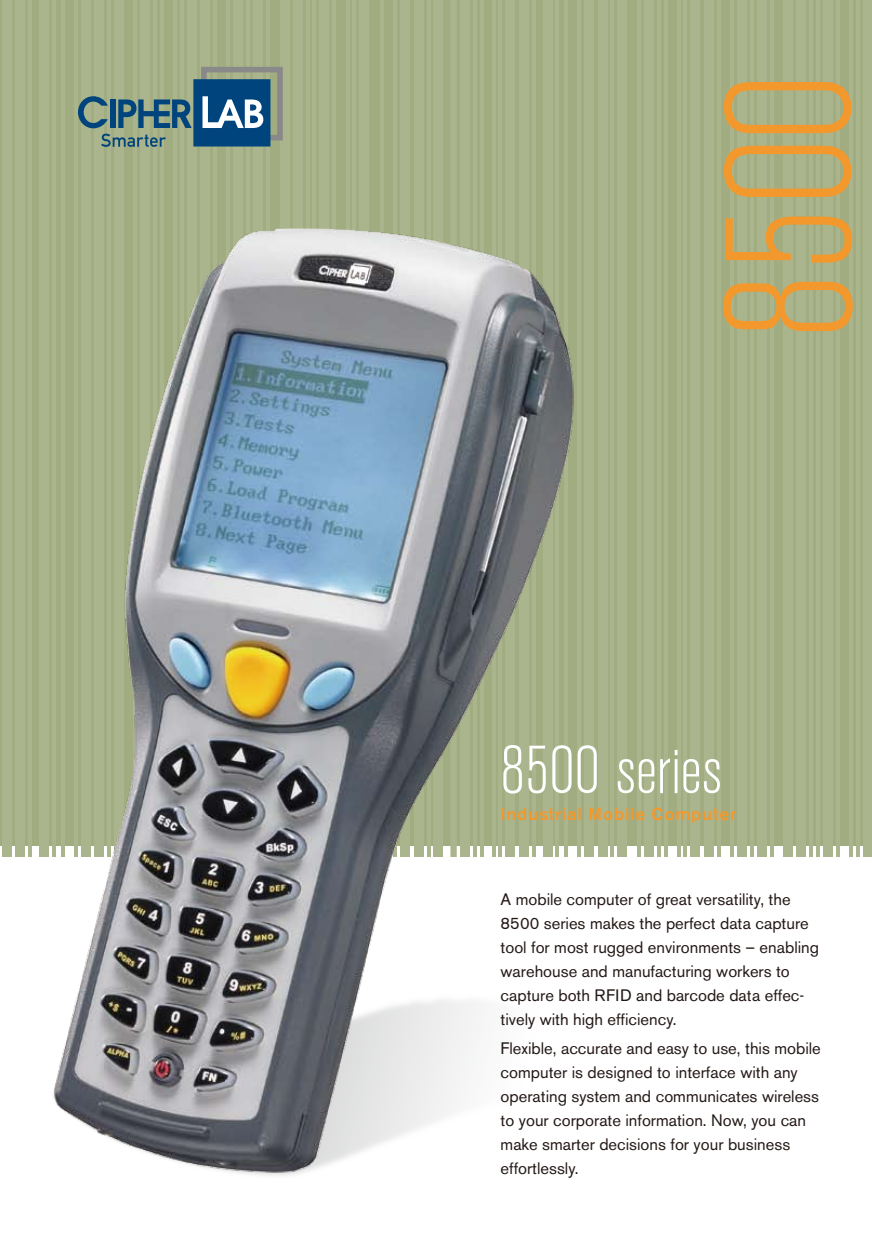
<style>
.page{position:relative;width:872px;height:1246px;background:#fff}
.page>*{position:absolute;margin:0;border:0;box-sizing:border-box;transform-origin:0 0}
.t1{font:300 condensed 180px "Akzidenz Grotesk BE";color:#f3982c}
.t2{font:300 condensed 67.5px "Akzidenz Grotesk BE";letter-spacing:.005em;color:#fff}
.t3{font:500 17.25px "Akzidenz Grotesk BE";letter-spacing:.05em;color:#f3982c}
.t4{font:16.5px/24px "Akzidenz Grotesk BE";color:#231815}
</style>
<div class="page">
<div style="left:0;top:0;width:872px;height:846px;background:#a1ad81"></div>
<hr style="left:480px;top:0;width:3px;height:901px;background:#abb58d">
<hr style="left:427px;top:0;width:3px;height:901px;background:#abb58d">
<div style="left:433px;top:0;width:10px;height:901px;background:#abb58d"></div>
<svg style="left:451px;top:0;width:5px;height:174px"></svg>
<hr style="left:473px;top:0;width:3px;height:901px;background:#abb58d">
<div style="left:460px;top:0;width:10px;height:901px;background:#abb58d"></div>
<hr style="left:380px;top:0;width:4px;height:901px;background:#abb58d">
<div style="left:400px;top:0;width:10px;height:901px;background:#abb58d"></div>
<hr style="left:394px;top:0;width:3px;height:901px;background:#abb58d">
<div style="left:413px;top:0;width:10px;height:901px;background:#abb58d"></div>
<hr style="left:332px;top:0;width:4px;height:901px;background:#abb58d">
<div style="left:319px;top:0;width:10px;height:901px;background:#abb58d"></div>
<hr style="left:346px;top:0;width:3px;height:901px;background:#abb58d">
<hr style="left:352px;top:0;width:4px;height:901px;background:#abb58d">
<div style="left:359px;top:0;width:10px;height:901px;background:#abb58d"></div>
<hr style="left:266px;top:0;width:4px;height:901px;background:#abb58d">
<div style="left:279px;top:0;width:10px;height:901px;background:#abb58d"></div>
<hr style="left:306px;top:0;width:3px;height:901px;background:#abb58d">
<hr style="left:312px;top:0;width:4px;height:901px;background:#abb58d">
<div style="left:293px;top:0;width:10px;height:901px;background:#abb58d"></div>
<hr style="left:213px;top:0;width:4px;height:901px;background:#abb58d">
<div style="left:233px;top:0;width:10px;height:901px;background:#abb58d"></div>
<hr style="left:226px;top:0;width:4px;height:901px;background:#abb58d">
<hr style="left:246px;top:0;width:4px;height:901px;background:#abb58d">
<div style="left:253px;top:0;width:10px;height:901px;background:#abb58d"></div>
<hr style="left:173px;top:0;width:4px;height:901px;background:#abb58d">
<hr style="left:160px;top:0;width:4px;height:901px;background:#abb58d">
<div style="left:187px;top:0;width:9px;height:901px;background:#abb58d"></div>
<hr style="left:180px;top:0;width:3px;height:901px;background:#abb58d">
<div style="left:200px;top:0;width:10px;height:901px;background:#abb58d"></div>
<hr style="left:107px;top:0;width:4px;height:901px;background:#abb58d">
<div style="left:114px;top:0;width:10px;height:901px;background:#abb58d"></div>
<hr style="left:134px;top:0;width:3px;height:901px;background:#abb58d">
<hr style="left:154px;top:0;width:3px;height:901px;background:#abb58d">
<div style="left:140px;top:0;width:10px;height:901px;background:#abb58d"></div>
<hr style="left:61px;top:0;width:3px;height:901px;background:#abb58d">
<div style="left:81px;top:0;width:10px;height:901px;background:#abb58d"></div>
<hr style="left:74px;top:0;width:3px;height:901px;background:#abb58d">
<div style="left:94px;top:0;width:10px;height:901px;background:#abb58d"></div>
<hr style="left:28px;top:0;width:4px;height:901px;background:#abb58d">
<div style="left:39px;top:0;width:10px;height:901px;background:#abb58d"></div>
<hr style="left:52px;top:0;width:4px;height:901px;background:#abb58d">
<div style="left:2px;top:0;width:10px;height:901px;background:#abb58d"></div>
<div style="left:15px;top:0;width:10px;height:901px;background:#abb58d"></div>
<hr style="left:836px;top:0;width:3px;height:901px;background:#abb58d">
<div style="left:822px;top:0;width:10px;height:901px;background:#abb58d"></div>
<hr style="left:849px;top:0;width:3px;height:901px;background:#abb58d">
<hr style="left:855px;top:0;width:4px;height:901px;background:#abb58d">
<div style="left:862px;top:0;width:10px;height:901px;background:#abb58d"></div>
<hr style="left:769px;top:0;width:4px;height:901px;background:#abb58d">
<div style="left:783px;top:0;width:10px;height:901px;background:#abb58d"></div>
<hr style="left:809px;top:0;width:3px;height:901px;background:#abb58d">
<hr style="left:816px;top:0;width:3px;height:901px;background:#abb58d">
<div style="left:796px;top:0;width:10px;height:901px;background:#abb58d"></div>
<hr style="left:716px;top:0;width:4px;height:901px;background:#abb58d">
<div style="left:736px;top:0;width:10px;height:901px;background:#abb58d"></div>
<hr style="left:730px;top:0;width:3px;height:901px;background:#abb58d">
<hr style="left:749px;top:0;width:4px;height:901px;background:#abb58d">
<div style="left:756px;top:0;width:10px;height:901px;background:#abb58d"></div>
<hr style="left:677px;top:0;width:3px;height:901px;background:#abb58d">
<hr style="left:663px;top:0;width:4px;height:901px;background:#abb58d">
<div style="left:690px;top:0;width:10px;height:901px;background:#abb58d"></div>
<hr style="left:683px;top:0;width:4px;height:901px;background:#abb58d">
<div style="left:703px;top:0;width:10px;height:901px;background:#abb58d"></div>
<hr style="left:610px;top:0;width:4px;height:901px;background:#abb58d">
<div style="left:617px;top:0;width:10px;height:901px;background:#abb58d"></div>
<hr style="left:637px;top:0;width:3px;height:901px;background:#abb58d">
<hr style="left:657px;top:0;width:3px;height:901px;background:#abb58d">
<div style="left:644px;top:0;width:10px;height:901px;background:#abb58d"></div>
<hr style="left:564px;top:0;width:4px;height:901px;background:#abb58d">
<div style="left:584px;top:0;width:10px;height:901px;background:#abb58d"></div>
<hr style="left:577px;top:0;width:4px;height:901px;background:#abb58d">
<div style="left:597px;top:0;width:10px;height:901px;background:#abb58d"></div>
<hr style="left:532px;top:0;width:3px;height:901px;background:#abb58d">
<div style="left:542px;top:0;width:10px;height:901px;background:#abb58d"></div>
<hr style="left:555px;top:0;width:4px;height:901px;background:#abb58d">
<hr style="left:492px;top:0;width:3px;height:901px;background:#abb58d">
<div style="left:505px;top:0;width:10px;height:901px;background:#abb58d"></div>
<hr style="left:498px;top:0;width:4px;height:901px;background:#abb58d">
<div style="left:518px;top:0;width:10px;height:901px;background:#abb58d"></div>
<div style="left:0;top:857px;width:872px;height:389px;background:#fff"></div>
<svg style="left:78px;top:66px;width:205px;height:81px"></svg>
<img style="left:53px;top:174px;width:545px;height:1002px">
<h1 class="t1" style="left:693px;top:338px;width:264px;rotate:-90deg">8500</h1>
<h2 class="t2" style="left:500px;top:733px;width:222px">8500 series</h2>
<p class="t3" style="left:500px;top:803px;width:237px">Industrial Mobile Computer</p>
<p class="t4" style="left:500px;top:887px;width:320px">A mobile computer of great versatility, the 8500 series makes the perfect data capture tool for most rugged environments – enabling warehouse and manufacturing workers to capture both RFID and barcode data effec&shy;tively with high efficiency.</p>
<p class="t4" style="left:500px;top:1036px;width:322px">Flexible, accurate and easy to use, this mobile computer is designed to interface with any operating system and communicates wireless to your corporate information. Now, you can make smarter decisions for your business effortlessly.</p>
</div>
